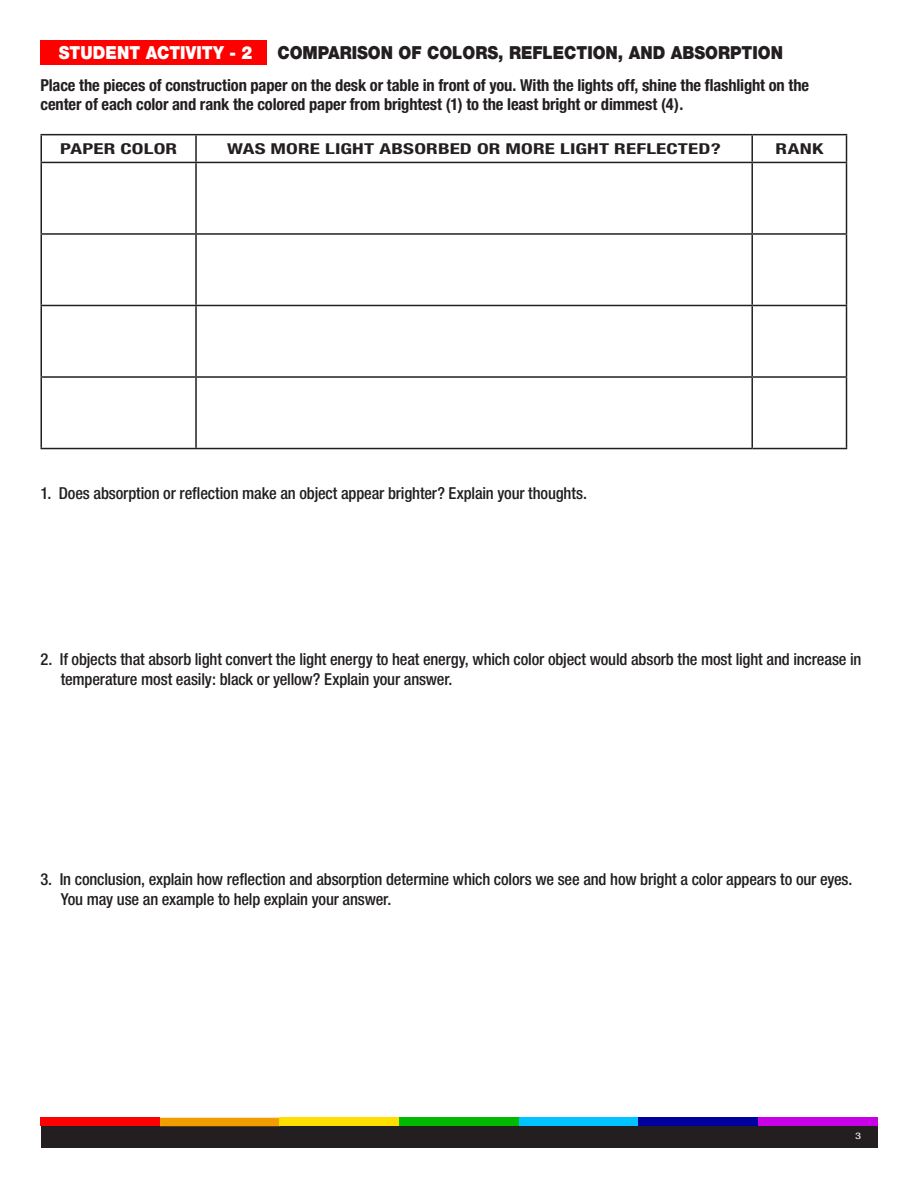
<style>
.page{position:relative;width:918px;height:1188px;background:#fff}
.page>*{position:absolute;margin:0;border:0;box-sizing:border-box;transform-origin:0 0}
.MINI_SECTION_black{font:900 18px "Helvetica Neue LT Std";color:#231f20;scale:.9 1}
.MINI_SECTION{font:900 18px "Helvetica Neue LT Std";color:#fff;scale:.9 1}
.QUESTIONS{font:500 condensed 16.5px/19.8px "Helvetica Neue";letter-spacing:-.01em;color:#231f20}
.main_questions{font:700 condensed 16.5px/19.8px "Helvetica Neue";letter-spacing:-.005em;color:#231f20}
.main_headers{font:700 condensed 15px "Helvetica Neue";letter-spacing:.01em;color:#231f20;scale:1.4 1}
.t1{font:condensed 9px "Helvetica Neue";color:#fff;scale:1.4 1}
</style>
<div class="page">
<div style="left:41px;top:1126px;width:837px;height:22px;background:#231f20"></div>
<div style="left:40px;top:1118px;width:120px;height:8px;background:#f00"></div>
<svg style="left:160px;top:1118px;width:120px;height:8px"></svg>
<div style="left:280px;top:1118px;width:119px;height:8px;background:#ffde00"></div>
<div style="left:399px;top:1118px;width:120px;height:8px;background:#00ba00"></div>
<div style="left:519px;top:1118px;width:119px;height:8px;background:#00c4ff"></div>
<div style="left:638px;top:1118px;width:120px;height:8px;background:#00009e"></div>
<div style="left:758px;top:1118px;width:120px;height:8px;background:#c700e6"></div>
<div style="left:40px;top:40px;width:227px;height:25px;background:#f00"></div>
<hr style="left:40px;top:134px;width:156px;height:1px;background:#231f20">
<hr style="left:40px;top:135px;width:2px;height:27px;background:#231f20">
<hr style="left:196px;top:134px;width:556px;height:1px;background:#231f20">
<hr style="left:195px;top:135px;width:2px;height:27px;background:#231f20">
<hr style="left:752px;top:134px;width:95px;height:1px;background:#231f20">
<hr style="left:751px;top:135px;width:2px;height:27px;background:#231f20">
<svg style="left:846px;top:135px;width:1px;height:27px"></svg>
<hr style="left:40px;top:162px;width:156px;height:1px;background:#231f20">
<hr style="left:40px;top:163px;width:2px;height:70px;background:#231f20">
<hr style="left:196px;top:162px;width:556px;height:1px;background:#231f20">
<hr style="left:195px;top:163px;width:2px;height:70px;background:#231f20">
<hr style="left:752px;top:162px;width:95px;height:1px;background:#231f20">
<hr style="left:751px;top:163px;width:2px;height:70px;background:#231f20">
<hr style="left:846px;top:163px;width:1px;height:70px;background:#231f20">
<hr style="left:40px;top:233px;width:156px;height:2px;background:#231f20">
<hr style="left:40px;top:235px;width:2px;height:70px;background:#231f20">
<hr style="left:196px;top:233px;width:556px;height:2px;background:#231f20">
<hr style="left:195px;top:235px;width:2px;height:70px;background:#231f20">
<hr style="left:752px;top:233px;width:95px;height:2px;background:#231f20">
<hr style="left:751px;top:235px;width:2px;height:70px;background:#231f20">
<hr style="left:846px;top:235px;width:1px;height:70px;background:#231f20">
<hr style="left:40px;top:305px;width:156px;height:1px;background:#231f20">
<hr style="left:40px;top:306px;width:2px;height:70px;background:#231f20">
<hr style="left:196px;top:305px;width:556px;height:1px;background:#231f20">
<hr style="left:195px;top:306px;width:2px;height:70px;background:#231f20">
<hr style="left:752px;top:305px;width:95px;height:1px;background:#231f20">
<hr style="left:751px;top:306px;width:2px;height:70px;background:#231f20">
<hr style="left:846px;top:306px;width:1px;height:70px;background:#231f20">
<hr style="left:40px;top:376px;width:156px;height:2px;background:#231f20">
<hr style="left:40px;top:378px;width:2px;height:70px;background:#231f20">
<hr style="left:196px;top:376px;width:556px;height:2px;background:#231f20">
<hr style="left:195px;top:378px;width:2px;height:70px;background:#231f20">
<hr style="left:752px;top:376px;width:95px;height:2px;background:#231f20">
<hr style="left:751px;top:378px;width:2px;height:70px;background:#231f20">
<hr style="left:846px;top:378px;width:1px;height:70px;background:#231f20">
<hr style="left:40px;top:448px;width:156px;height:1px;background:#231f20">
<hr style="left:196px;top:448px;width:556px;height:1px;background:#231f20">
<hr style="left:752px;top:448px;width:95px;height:1px;background:#231f20">
<p class="MINI_SECTION_black" style="left:277px;top:42px;width:563px">COMPARISON OF COLORS, REFLECTION, AND ABSORPTION</p>
<p class="MINI_SECTION" style="left:59px;top:42px;width:216px">STUDENT ACTIVITY - 2</p>
<p class="main_questions" style="left:40px;top:75px;width:770px">Place the pieces of construction paper on the desk or table in front of you. With the lights off, shine the flashlight on the center of each color and rank the colored paper from brightest (1) to the least bright or dimmest (4).</p>
<p class="main_headers" style="left:60px;top:140px;width:85px">PAPER COLOR</p>
<p class="main_headers" style="left:227px;top:140px;width:354px">WAS MORE LIGHT ABSORBED OR MORE LIGHT REFLECTED?</p>
<p class="main_headers" style="left:775px;top:140px;width:36px">RANK</p>
<p class="QUESTIONS" style="left:40px;top:483px;width:548px">1. Does absorption or reflection make an object appear brighter? Explain your thoughts.</p>
<p class="QUESTIONS" style="left:61px;top:649px;width:802px;text-indent:-20px">2. If objects that absorb light convert the light energy to heat energy, which color object would absorb the most light and increase in temperature most easily: black or yellow? Explain your answer.</p>
<p class="QUESTIONS" style="left:61px;top:869px;width:793px;text-indent:-20px">3. In conclusion, explain how reflection and absorption determine which colors we see and how bright a color appears to our eyes.<br>You may use an example to help explain your answer.</p>
<p class="t1" style="left:855px;top:1131px;width:6px">3</p>
</div>
